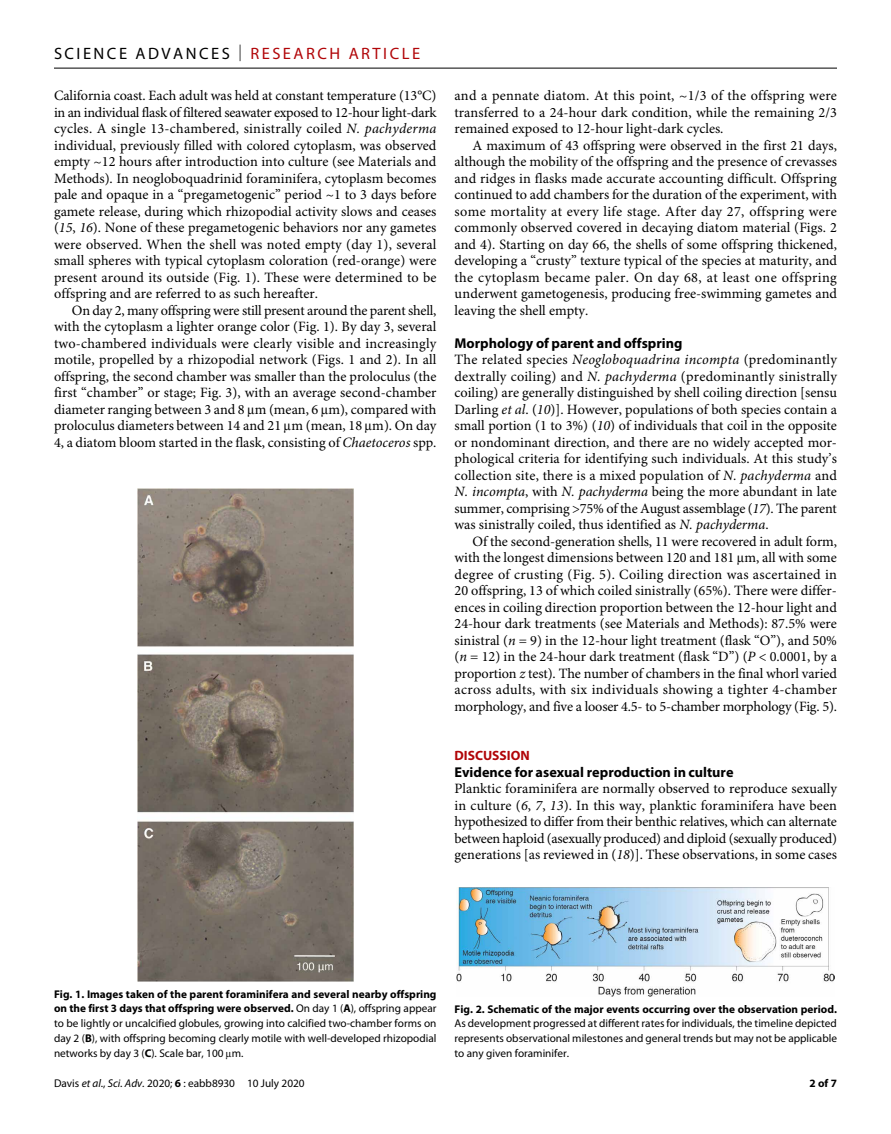
<style>
.page{position:relative;width:891px;height:1134px;background:#fff}
.page>*{position:absolute;margin:0;border:0;box-sizing:border-box;transform-origin:0 0}
.t1{font:16.5px "Myriad Pro";letter-spacing:.15em;color:#000}
.t2{font:14.25px/16.5px "Minion Pro";color:#000;text-align:justify}
.t3{font:700 14.25px "Myriad Pro";color:#000}
.t4{font:700 13.5px "Myriad Pro";color:#b10508}
.t5{font:11.25px/15px "Myriad Pro";color:#000;text-align:justify}
.t6{font:700 11.25px "Myriad Pro";color:#000}
.s1{font-weight:300}
.s2{color:#b10508}
.s3{font-style:italic}
.s4{font-weight:700}
</style>
<div class="page">
<hr style="left:54px;top:68px;width:783px;height:1px;background:#000">
<img style="left:137px;top:488px;width:216px;height:493px">
<img style="left:457px;top:888px;width:378px;height:108px">
<p class="t1" style="left:54px;top:40px;width:368px">SCIENCE ADVANCES <span class="s1">|</span> <span class="s2">RESEARCH ARTICLE</span></p>
<p class="t2" style="left:54px;top:89px;width:384px">California coast. Each adult was held at constant temperature (13°C) in an individual flask of filtered seawater exposed to 12-hour light-dark cycles. A single 13-chambered, sinistrally coiled <span class="s3">N. pachyderma </span>individual, previously filled with colored cytoplasm, was observed empty ~12 hours after introduction into culture (see Materials and Methods). In neogloboquadrinid foraminifera, cytoplasm becomes pale and opaque in a “pregametogenic” period ~1 to 3 days before gamete release, during which rhizopodial activity slows and ceases (<span class="s3">15</span>, <span class="s3">16</span>). None of these pregametogenic behaviors nor any gametes were observed. When the shell was noted empty (day 1), several small spheres with typical cytoplasm coloration (red-orange) were present around its outside (Fig. 1). These were determined to be offspring and are referred to as such hereafter.</p>
<p class="t2" style="left:54px;top:303px;width:384px;text-indent:18px">On day 2, many offspring were still present around the parent shell, with the cytoplasm a lighter orange color (Fig. 1). By day 3, several two-chambered individuals were clearly visible and increasingly motile, propelled by a rhizopodial network (Figs. 1 and 2). In all offspring, the second chamber was smaller than the proloculus (the first “chamber” or stage; Fig. 3), with an average second-chamber diameter ranging between 3 and 8 m (mean, 6 m), compared with proloculus diameters between 14 and 21 m (mean, 18 m). On day 4, a diatom bloom started in the flask, consisting of <span class="s3">Chaetoceros</span> spp.</p>
<p class="t2" style="left:454px;top:89px;width:384px">and a pennate diatom. At this point, ~1/3 of the offspring were transferred to a 24-hour dark condition, while the remaining 2/3 remained exposed to 12-hour light-dark cycles.</p>
<p class="t2" style="left:454px;top:138px;width:384px;text-indent:18px">A maximum of 43 offspring were observed in the first 21 days, although the mobility of the offspring and the presence of crevasses and ridges in flasks made accurate accounting difficult. Offspring continued to add chambers for the duration of the experiment, with some mortality at every life stage. After day 27, offspring were commonly observed covered in decaying diatom material (Figs. 2 and 4). Starting on day 66, the shells of some offspring thickened, developing a “crusty” texture typical of the species at maturity, and the cytoplasm became paler. On day 68, at least one offspring underwent gametogenesis, producing free-swimming gametes and leaving the shell empty.</p>
<p class="t3" style="left:454px;top:331px;width:229px">Morphology of parent and offspring</p>
<p class="t2" style="left:454px;top:353px;width:384px">The related species <span class="s3">Neogloboquadrina incompta</span> (predominantly dextrally coiling) and <span class="s3">N. pachyderma</span> (predominantly sinistrally coiling) are generally distinguished by shell coiling direction [sensu Darling <span class="s3">et al</span>. (<span class="s3">10</span>)]. However, populations of both species contain a small portion (1 to 3%) (<span class="s3">10</span>) of individuals that coil in the opposite or nondominant direction, and there are no widely accepted mor&shy;phological criteria for identifying such individuals. At this study’s collection site, there is a mixed population of <span class="s3">N. pachyderma</span> and <span class="s3">N. incompta</span>, with <span class="s3">N. pachyderma</span> being the more abundant in late summer, comprising &gt;75% of the August assemblage (<span class="s3">17</span>). The parent was sinistrally coiled, thus identified as <span class="s3">N. pachyderma</span>.</p>
<p class="t2" style="left:454px;top:534px;width:384px;text-indent:18px">Of the second-generation shells, 11 were recovered in adult form, with the longest dimensions between 120 and 181 m, all with some degree of crusting (Fig. 5). Coiling direction was ascertained in 20 offspring, 13 of which coiled sinistrally (65%). There were differ&shy;ences in coiling direction proportion between the 12-hour light and 24-hour dark treatments (see Materials and Methods): 87.5% were sinistral (<span class="s3">n</span> = 9) in the 12-hour light treatment (flask “O”), and 50% (<span class="s3">n</span> = 12) in the 24-hour dark treatment (flask “D”) (<span class="s3">P</span> &lt; 0.0001, by a proportion <span class="s3">z</span> test). The number of chambers in the final whorl varied across adults, with six individuals showing a tighter 4-chamber morphology, and five a looser 4.5- to 5-chamber morphology (Fig. 5).</p>
<p class="t4" style="left:454px;top:745px;width:77px">DISCUSSION</p>
<p class="t3" style="left:454px;top:760px;width:281px">Evidence for asexual reproduction in culture</p>
<p class="t2" style="left:455px;top:782px;width:384px">Planktic foraminifera are normally observed to reproduce sexually in culture (<span class="s3">6</span>, <span class="s3">7</span>, <span class="s3">13</span>). In this way, planktic foraminifera have been hypothesized to differ from their benthic relatives, which can alternate between haploid (asexually produced) and diploid (sexually produced) generations [as reviewed in (<span class="s3">18</span>)]. These observations, in some cases</p>
<p class="t5" style="left:54px;top:986px;width:384px"><span class="s4">Fig. 1. Images taken of the parent foraminifera and several nearby offspring on the first 3 days that offspring were observed.</span> On day 1 (<span class="s4">A</span>), offspring appear to be lightly or uncalcified globules, growing into calcified two-chamber forms on day 2 (<span class="s4">B</span>), with offspring becoming clearly motile with well-developed rhizopodial networks by day 3 (<span class="s4">C</span>). Scale bar, 100 m.</p>
<p class="t5" style="left:54px;top:1076px;width:252px">Davis <span class="s3">et al</span>., <span class="s3">Sci. Adv.</span> 2020; <span class="s4">6</span> : eabb8930 10 July 2020</p>
<p class="t6" style="left:454px;top:1000px;width:384px">Fig. 2. Schematic of the major events occurring over the observation period.</p>
<p class="t5" style="left:454px;top:1016px;width:384px">As development progressed at different rates for individuals, the timeline depicted represents observational milestones and general trends but may not be applicable to any given foraminifer.</p>
<p class="t6" style="left:810px;top:1074px;width:29px">2 of 7</p>
</div>
